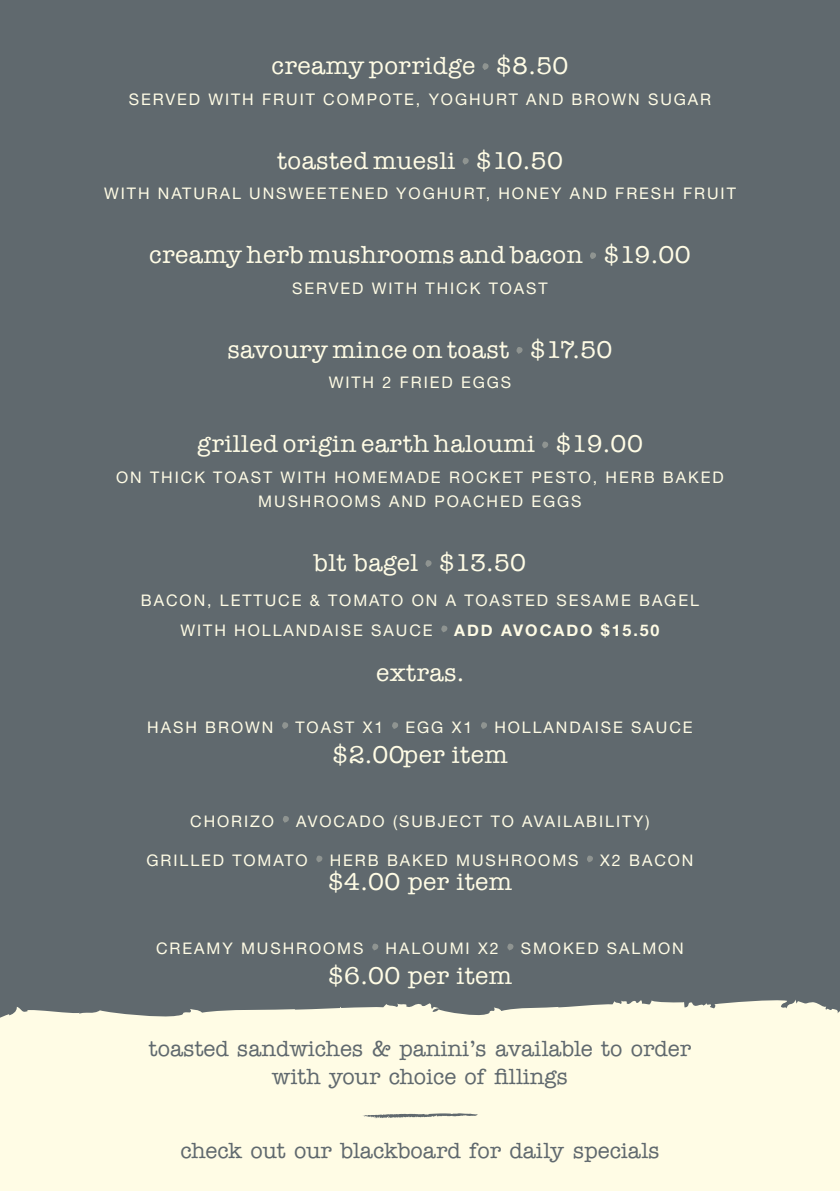
<style>
.page{position:relative;width:840px;height:1191px;background:#fff}
.page>*{position:absolute;margin:0;border:0;box-sizing:border-box;transform-origin:0 0}
.t1{font:25px "American Typewriter";letter-spacing:.02em;color:#fffce5}
.t2{font:500 22px/28px "American Typewriter ITC Pro";color:#60696e;text-align:center}
.t3{font:16px/24px "Helvetica Neue LT Std";letter-spacing:.12em;color:#fffce5;text-align:center}
.t4{font:700 16px "Helvetica Neue";letter-spacing:.12em;color:#fffce5}
</style>
<div class="page">
<div style="left:0;top:0;width:839px;height:1191px;background:#60696e"></div>
<svg style="left:0;top:1003px;width:548px;height:95px;background:#f2f0db"></svg>
<div style="left:548px;top:1000px;width:291px;height:90px;background:#fffce5"></div>
<div style="left:0;top:1098px;width:543px;height:93px;background:#fffce5"></div>
<div style="left:543px;top:1090px;width:296px;height:101px;background:#fffce5"></div>
<svg style="left:482px;top:63px;width:7px;height:7px"></svg>
<svg style="left:462px;top:158px;width:7px;height:7px"></svg>
<svg style="left:590px;top:252px;width:6px;height:7px"></svg>
<svg style="left:516px;top:347px;width:7px;height:7px"></svg>
<svg style="left:542px;top:441px;width:6px;height:7px"></svg>
<svg style="left:425px;top:560px;width:7px;height:7px"></svg>
<svg style="left:441px;top:625px;width:7px;height:7px"></svg>
<svg style="left:282px;top:722px;width:6px;height:7px"></svg>
<svg style="left:392px;top:722px;width:6px;height:7px"></svg>
<svg style="left:481px;top:722px;width:6px;height:7px"></svg>
<svg style="left:283px;top:816px;width:6px;height:6px"></svg>
<svg style="left:316px;top:855px;width:7px;height:7px"></svg>
<svg style="left:587px;top:855px;width:6px;height:7px"></svg>
<svg style="left:372px;top:943px;width:7px;height:7px"></svg>
<svg style="left:507px;top:943px;width:7px;height:7px"></svg>
<svg style="left:362px;top:1113px;width:115px;height:5px"></svg>
<p class="t1" style="left:271px;top:47px;width:298px">creamy porridge $8.50</p>
<p class="t3" style="left:129px;top:87px;width:583px">SERVED WITH FRUIT COMPOTE, YOGHURT AND BROWN SUGAR</p>
<p class="t1" style="left:277px;top:141px;width:287px">toasted muesli $10.50</p>
<p class="t3" style="left:104px;top:181px;width:633px">WITH NATURAL UNSWEETENED YOGHURT, HONEY AND FRESH FRUIT</p>
<p class="t1" style="left:149px;top:236px;width:542px">creamy herb mushrooms and bacon $19.00</p>
<p class="t3" style="left:292px;top:276px;width:257px">SERVED WITH THICK TOAST</p>
<p class="t1" style="left:227px;top:330px;width:386px">savoury mince on toast $17.50</p>
<p class="t3" style="left:328px;top:370px;width:184px">WITH 2 FRIED EGGS</p>
<p class="t1" style="left:197px;top:425px;width:447px">grilled origin earth haloumi $19.00</p>
<p class="t3" style="left:116px;top:465px;width:608px">ON THICK TOAST WITH HOMEMADE ROCKET PESTO, HERB BAKED<br>MUSHROOMS AND POACHED EGGS</p>
<p class="t1" style="left:313px;top:543px;width:214px">blt bagel $13.50</p>
<p class="t3" style="left:180px;top:585px;width:519px;line-height:30px;text-align:left;text-indent:-39px">BACON, LETTUCE &amp; TOMATO ON A TOASTED SESAME BAGEL<br>WITH HOLLANDAISE SAUCE</p>
<p class="t4" style="left:454px;top:618px;width:207px">ADD AVOCADO $15.50</p>
<p class="t1" style="left:376px;top:653px;width:89px">extras.</p>
<p class="t3" style="left:147px;top:715px;width:128px">HASH BROWN</p>
<p class="t3" style="left:295px;top:715px;width:89px">TOAST X1</p>
<p class="t3" style="left:405px;top:715px;width:68px">EGG X1</p>
<p class="t3" style="left:494px;top:715px;width:200px">HOLLANDAISE SAUCE</p>
<p class="t1" style="left:332px;top:735px;width:177px">$2.00 per item</p>
<p class="t3" style="left:190px;top:808px;width:85px">CHORIZO</p>
<p class="t3" style="left:296px;top:808px;width:355px">AVOCADO (SUBJECT TO AVAILABILITY)</p>
<p class="t3" style="left:146px;top:848px;width:163px">GRILLED TOMATO</p>
<p class="t3" style="left:329px;top:848px;width:250px">HERB BAKED MUSHROOMS</p>
<p class="t3" style="left:600px;top:848px;width:95px">X2 BACON</p>
<p class="t1" style="left:327px;top:863px;width:186px">$4.00 per item</p>
<p class="t3" style="left:156px;top:936px;width:209px">CREAMY MUSHROOMS</p>
<p class="t3" style="left:385px;top:936px;width:115px">HALOUMI X2</p>
<p class="t3" style="left:520px;top:936px;width:164px">SMOKED SALMON</p>
<p class="t1" style="left:327px;top:956px;width:186px">$6.00 per item</p>
<p class="t2" style="left:149px;top:1034px;width:543px">toasted sandwiches &amp; panini’s available to order with your choice of fillings</p>
<p class="t2" style="left:180px;top:1136px;width:480px">check out our blackboard for daily specials</p>
</div>
